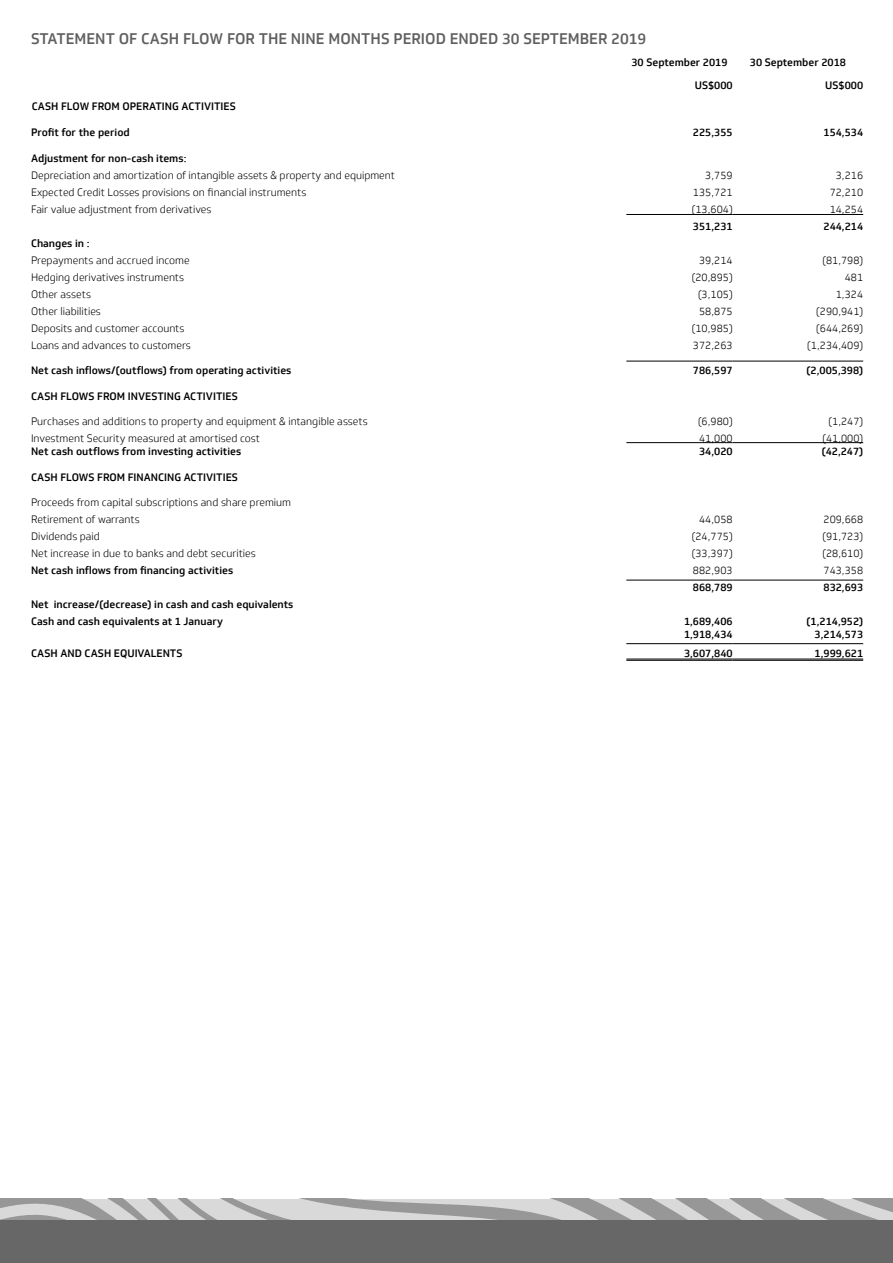
<style>
.page{position:relative;width:893px;height:1263px;background:#fff}
.page>*{position:absolute;margin:0;border:0;box-sizing:border-box;transform-origin:0 0}
.t1{font:500 15px "Soleto";color:#5f5f5f}
.t2{font:300 10.5px "Soleto";color:#000}
.t3{font:500 10.5px "Soleto";color:#000}
</style>
<div class="page">
<hr style="left:626px;top:214px;width:107px;height:1px;background:#000">
<hr style="left:733px;top:214px;width:130px;height:1px;background:#000">
<hr style="left:626px;top:361px;width:107px;height:1px;background:#000">
<hr style="left:733px;top:361px;width:130px;height:1px;background:#000">
<hr style="left:626px;top:442px;width:107px;height:1px;background:#000">
<hr style="left:733px;top:442px;width:130px;height:1px;background:#000">
<hr style="left:626px;top:580px;width:107px;height:1px;background:#000">
<hr style="left:733px;top:580px;width:130px;height:1px;background:#000">
<hr style="left:626px;top:643px;width:107px;height:1px;background:#000">
<hr style="left:626px;top:659px;width:107px;height:1px;background:#000">
<hr style="left:626px;top:660px;width:107px;height:1px;background:#000">
<hr style="left:733px;top:643px;width:130px;height:1px;background:#000">
<hr style="left:733px;top:659px;width:130px;height:1px;background:#000">
<hr style="left:733px;top:660px;width:130px;height:1px;background:#000">
<svg style="left:0;top:1199px;width:893px;height:21px;background:#bbb"></svg>
<div style="left:0;top:1220px;width:893px;height:43px;background:#676767"></div>
<p class="t1" style="left:31px;top:29px;width:617px">STATEMENT OF CASH FLOW FOR THE NINE MONTHS PERIOD ENDED 30 SEPTEMBER 2019</p>
<p class="t3" style="left:631px;top:55px;width:98px">30 September 2019</p>
<p class="t3" style="left:750px;top:55px;width:98px">30 September 2018</p>
<p class="t3" style="left:695px;top:79px;width:39px">US$000</p>
<p class="t3" style="left:825px;top:79px;width:39px">US$000</p>
<p class="t3" style="left:32px;top:100px;width:206px">CASH FLOW FROM OPERATING ACTIVITIES</p>
<p class="t3" style="left:31px;top:126px;width:100px">Profit for the period</p>
<p class="t3" style="left:693px;top:126px;width:41px">225,355</p>
<p class="t3" style="left:823px;top:126px;width:41px">154,534</p>
<p class="t3" style="left:31px;top:152px;width:157px">Adjustment for non-cash items:</p>
<p class="t2" style="left:31px;top:169px;width:365px">Depreciation and amortization of intangible assets &amp; property and equipment</p>
<p class="t2" style="left:705px;top:169px;width:29px">3,759</p>
<p class="t2" style="left:836px;top:169px;width:29px">3,216</p>
<p class="t2" style="left:31px;top:186px;width:277px">Expected Credit Losses provisions on financial instruments</p>
<p class="t2" style="left:693px;top:186px;width:41px">135,721</p>
<p class="t2" style="left:830px;top:186px;width:35px">72,210</p>
<p class="t2" style="left:31px;top:203px;width:182px">Fair value adjustment from derivatives</p>
<p class="t2" style="left:692px;top:203px;width:42px">(13,604)</p>
<p class="t2" style="left:830px;top:203px;width:35px">14,254</p>
<p class="t3" style="left:693px;top:220px;width:41px">351,231</p>
<p class="t3" style="left:823px;top:220px;width:41px">244,214</p>
<p class="t3" style="left:31px;top:236px;width:60px">Changes in :</p>
<p class="t2" style="left:31px;top:254px;width:160px">Prepayments and accrued income</p>
<p class="t2" style="left:699px;top:254px;width:35px">39,214</p>
<p class="t2" style="left:822px;top:254px;width:42px">(81,798)</p>
<p class="t2" style="left:31px;top:271px;width:155px">Hedging derivatives instruments</p>
<p class="t2" style="left:692px;top:271px;width:42px">(20,895)</p>
<p class="t2" style="left:845px;top:271px;width:20px">481</p>
<p class="t2" style="left:31px;top:288px;width:61px">Other assets</p>
<p class="t2" style="left:698px;top:288px;width:36px">(3,105)</p>
<p class="t2" style="left:836px;top:288px;width:29px">1,324</p>
<p class="t2" style="left:31px;top:305px;width:71px">Other liabilities</p>
<p class="t2" style="left:699px;top:305px;width:35px">58,875</p>
<p class="t2" style="left:816px;top:305px;width:48px">(290,941)</p>
<p class="t2" style="left:31px;top:322px;width:155px">Deposits and customer accounts</p>
<p class="t2" style="left:692px;top:322px;width:42px">(10,985)</p>
<p class="t2" style="left:816px;top:322px;width:48px">(644,269)</p>
<p class="t2" style="left:31px;top:339px;width:161px">Loans and advances to customers</p>
<p class="t2" style="left:693px;top:339px;width:41px">372,263</p>
<p class="t2" style="left:807px;top:339px;width:57px">(1,234,409)</p>
<p class="t3" style="left:31px;top:364px;width:262px">Net cash inflows/(outflows) from operating activities</p>
<p class="t3" style="left:693px;top:364px;width:41px">786,597</p>
<p class="t3" style="left:807px;top:364px;width:58px">(2,005,398)</p>
<p class="t3" style="left:31px;top:389px;width:208px">CASH FLOWS FROM INVESTING ACTIVITIES</p>
<p class="t2" style="left:31px;top:415px;width:338px">Purchases and additions to property and equipment &amp; intangible assets</p>
<p class="t2" style="left:698px;top:415px;width:36px">(6,980)</p>
<p class="t2" style="left:828px;top:415px;width:36px">(1,247)</p>
<p class="t2" style="left:31px;top:432px;width:230px">Investment Security measured at amortised cost</p>
<p class="t2" style="left:699px;top:432px;width:35px">41,000</p>
<p class="t2" style="left:822px;top:432px;width:42px">(41,000)</p>
<p class="t3" style="left:31px;top:445px;width:212px">Net cash outflows from investing activities</p>
<p class="t3" style="left:699px;top:445px;width:35px">34,020</p>
<p class="t3" style="left:822px;top:445px;width:43px">(42,247)</p>
<p class="t3" style="left:31px;top:470px;width:208px">CASH FLOWS FROM FINANCING ACTIVITIES</p>
<p class="t2" style="left:31px;top:496px;width:262px">Proceeds from capital subscriptions and share premium</p>
<p class="t2" style="left:31px;top:513px;width:110px">Retirement of warrants</p>
<p class="t2" style="left:699px;top:513px;width:35px">44,058</p>
<p class="t2" style="left:823px;top:513px;width:41px">209,668</p>
<p class="t2" style="left:31px;top:530px;width:70px">Dividends paid</p>
<p class="t2" style="left:692px;top:530px;width:42px">(24,775)</p>
<p class="t2" style="left:822px;top:530px;width:42px">(91,723)</p>
<p class="t2" style="left:31px;top:547px;width:226px">Net increase in due to banks and debt securities</p>
<p class="t2" style="left:692px;top:547px;width:42px">(33,397)</p>
<p class="t2" style="left:822px;top:547px;width:42px">(28,610)</p>
<p class="t3" style="left:31px;top:564px;width:204px">Net cash inflows from financing activities</p>
<p class="t2" style="left:693px;top:564px;width:41px">882,903</p>
<p class="t2" style="left:823px;top:564px;width:41px">743,358</p>
<p class="t3" style="left:693px;top:581px;width:41px">868,789</p>
<p class="t3" style="left:823px;top:581px;width:41px">832,693</p>
<p class="t3" style="left:31px;top:598px;width:264px">Net increase/(decrease) in cash and cash equivalents</p>
<p class="t3" style="left:31px;top:615px;width:193px">Cash and cash equivalents at 1 January</p>
<p class="t3" style="left:684px;top:615px;width:50px">1,689,406</p>
<p class="t3" style="left:807px;top:615px;width:58px">(1,214,952)</p>
<p class="t3" style="left:684px;top:628px;width:50px">1,918,434</p>
<p class="t3" style="left:814px;top:628px;width:50px">3,214,573</p>
<p class="t3" style="left:31px;top:647px;width:153px">CASH AND CASH EQUIVALENTS</p>
<p class="t3" style="left:684px;top:647px;width:50px">3,607,840</p>
<p class="t3" style="left:814px;top:647px;width:50px">1,999,621</p>
</div>
